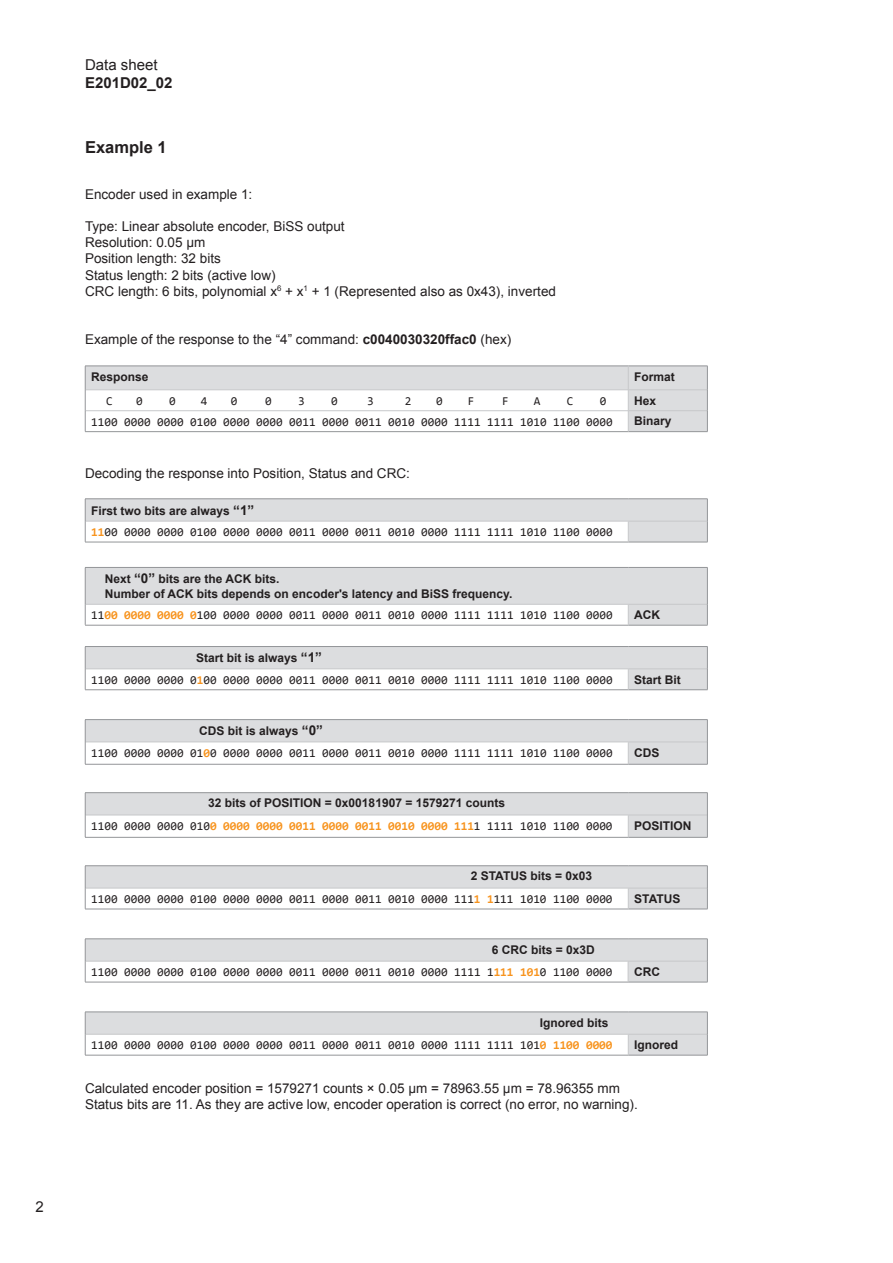
<style>
.page{position:relative;width:893px;height:1263px;background:#fff}
.page>*{position:absolute;margin:0;border:0;box-sizing:border-box;transform-origin:0 0}
.t1{font:700 16.5px "Arial";color:#231f20}
.t2{font:15px "Arial";color:#231f20}
.t3{font:700 15px "Arial";color:#231f20}
.t4{font:13.5px "Arial";color:#231f20}
.t5{font:12px "Consolas";color:#231f20}
.t6{font:700 12px "Arial";color:#231f20}
.s1{font-weight:700}
.s2{font-size:13.5px}
.s3{font-weight:700;color:#f7931d}
</style>
<div class="page">
<svg style="left:85px;top:366px;width:623px;height:66px"></svg>
<hr style="left:85px;top:625px;width:543px;height:1px;background:#939598">
<hr style="left:628px;top:625px;width:80px;height:1px;background:#939598">
<svg style="left:85px;top:567px;width:623px;height:58px"></svg>
<svg style="left:85px;top:646px;width:623px;height:44px"></svg>
<hr style="left:85px;top:719px;width:543px;height:1px;background:#939598">
<hr style="left:628px;top:719px;width:80px;height:1px;background:#939598">
<hr style="left:85px;top:764px;width:543px;height:1px;background:#939598">
<hr style="left:628px;top:764px;width:80px;height:1px;background:#939598">
<svg style="left:85px;top:720px;width:623px;height:44px"></svg>
<hr style="left:85px;top:792px;width:543px;height:1px;background:#939598">
<hr style="left:628px;top:792px;width:80px;height:1px;background:#939598">
<hr style="left:85px;top:837px;width:543px;height:1px;background:#939598">
<hr style="left:628px;top:837px;width:80px;height:1px;background:#939598">
<svg style="left:85px;top:793px;width:623px;height:44px"></svg>
<hr style="left:85px;top:865px;width:543px;height:1px;background:#939598">
<hr style="left:628px;top:865px;width:80px;height:1px;background:#939598">
<hr style="left:85px;top:909px;width:543px;height:1px;background:#939598">
<hr style="left:628px;top:909px;width:80px;height:1px;background:#939598">
<svg style="left:85px;top:866px;width:623px;height:43px"></svg>
<hr style="left:85px;top:938px;width:543px;height:1px;background:#939598">
<hr style="left:628px;top:938px;width:80px;height:1px;background:#939598">
<hr style="left:85px;top:982px;width:543px;height:1px;background:#939598">
<hr style="left:628px;top:982px;width:80px;height:1px;background:#939598">
<svg style="left:85px;top:939px;width:623px;height:43px"></svg>
<hr style="left:85px;top:1055px;width:543px;height:1px;background:#939598">
<hr style="left:628px;top:1055px;width:80px;height:1px;background:#939598">
<svg style="left:85px;top:1012px;width:623px;height:43px"></svg>
<hr style="left:85px;top:498px;width:543px;height:1px;background:#939598">
<hr style="left:628px;top:498px;width:80px;height:1px;background:#939598">
<hr style="left:85px;top:542px;width:543px;height:1px;background:#939598">
<hr style="left:628px;top:542px;width:80px;height:1px;background:#939598">
<svg style="left:85px;top:499px;width:623px;height:43px"></svg>
<p class="t2" style="left:35px;top:1196px;width:10px">2</p>
<p class="t2" style="left:85px;top:55px;width:74px">Data sheet</p>
<p class="t3" style="left:85px;top:73px;width:89px">E201D02_02</p>
<p class="t1" style="left:85px;top:137px;width:83px">Example 1</p>
<p class="t4" style="left:85px;top:185px;width:169px">Encoder used in example 1:</p>
<p class="t4" style="left:85px;top:217px;width:261px">Type: Linear absolute encoder, BiSS output</p>
<p class="t4" style="left:85px;top:234px;width:122px">Resolution: 0.05 µm</p>
<p class="t4" style="left:85px;top:250px;width:137px">Position length: 32 bits</p>
<p class="t4" style="left:85px;top:266px;width:192px">Status length: 2 bits (active low)</p>
<p class="t4" style="left:85px;top:282px;width:472px">CRC length: 6 bits, polynomial x<sup>6</sup> + x<sup>1</sup> + 1 (Represented also as 0x43), inverted</p>
<p class="t4" style="left:85px;top:331px;width:428px">Example of the response to the “4” command: <span class="s1">c0040030320ffac0</span> (hex)</p>
<p class="t6" style="left:91px;top:368px;width:59px">Response</p>
<p class="t6" style="left:634px;top:368px;width:42px">Format</p>
<p class="t5" style="left:106px;top:393px;width:8px">C</p>
<p class="t5" style="left:136px;top:393px;width:8px">0</p>
<p class="t5" style="left:169px;top:393px;width:8px">0</p>
<p class="t5" style="left:201px;top:393px;width:8px">4</p>
<p class="t5" style="left:231px;top:393px;width:8px">0</p>
<p class="t5" style="left:265px;top:393px;width:8px">0</p>
<p class="t5" style="left:298px;top:393px;width:8px">3</p>
<p class="t5" style="left:331px;top:393px;width:8px">0</p>
<p class="t5" style="left:367px;top:393px;width:8px">3</p>
<p class="t5" style="left:405px;top:393px;width:8px">2</p>
<p class="t5" style="left:436px;top:393px;width:8px">0</p>
<p class="t5" style="left:468px;top:393px;width:8px">F</p>
<p class="t5" style="left:502px;top:393px;width:8px">F</p>
<p class="t5" style="left:534px;top:393px;width:8px">A</p>
<p class="t5" style="left:567px;top:393px;width:8px">C</p>
<p class="t5" style="left:600px;top:393px;width:8px">0</p>
<p class="t6" style="left:634px;top:392px;width:24px">Hex</p>
<p class="t5" style="left:91px;top:413px;width:523px">1100 0000 0000 0100 0000 0000 0011 0000 0011 0010 0000 1111 1111 1010 1100 0000</p>
<p class="t6" style="left:634px;top:413px;width:39px">Binary</p>
<p class="t4" style="left:85px;top:464px;width:326px">Decoding the response into Position, Status and CRC:</p>
<p class="t6" style="left:91px;top:502px;width:165px">First two bits are always <span class="s2">“1”</span></p>
<p class="t5" style="left:91px;top:524px;width:523px"><span class="s3">11</span>00 0000 0000 0100 0000 0000 0011 0000 0011 0010 0000 1111 1111 1010 1100 0000</p>
<p class="t6" style="left:105px;top:571px;width:176px">Next <span class="s2">“0”</span> bits are the ACK bits.</p>
<p class="t6" style="left:105px;top:586px;width:409px">Number of ACK bits depends on encoder's latency and BiSS frequency.</p>
<p class="t5" style="left:91px;top:607px;width:523px">11<span class="s3">00 0000 0000 0</span>100 0000 0000 0011 0000 0011 0010 0000 1111 1111 1010 1100 0000</p>
<p class="t6" style="left:634px;top:607px;width:27px">ACK</p>
<p class="t6" style="left:196px;top:650px;width:127px">Start bit is always <span class="s2">“1”</span></p>
<p class="t5" style="left:91px;top:672px;width:523px">1100 0000 0000 0<span class="s3">1</span>00 0000 0000 0011 0000 0011 0010 0000 1111 1111 1010 1100 0000</p>
<p class="t6" style="left:634px;top:671px;width:48px">Start Bit</p>
<p class="t6" style="left:199px;top:723px;width:125px">CDS bit is always <span class="s2">“0”</span></p>
<p class="t5" style="left:91px;top:745px;width:523px">1100 0000 0000 01<span class="s3">0</span>0 0000 0000 0011 0000 0011 0010 0000 1111 1111 1010 1100 0000</p>
<p class="t6" style="left:634px;top:744px;width:27px">CDS</p>
<p class="t6" style="left:208px;top:795px;width:298px">32 bits of POSITION = 0x00181907 = 1579271 counts</p>
<p class="t5" style="left:91px;top:818px;width:523px">1100 0000 0000 010<span class="s3">0 0000 0000 0011 0000 0011 0010 0000 111</span>1 1111 1010 1100 0000</p>
<p class="t6" style="left:634px;top:817px;width:59px">POSITION</p>
<p class="t6" style="left:471px;top:868px;width:123px">2 STATUS bits = 0x03</p>
<p class="t5" style="left:91px;top:891px;width:523px">1100 0000 0000 0100 0000 0000 0011 0000 0011 0010 0000 111<span class="s3">1 1</span>111 1010 1100 0000</p>
<p class="t6" style="left:634px;top:890px;width:48px">STATUS</p>
<p class="t6" style="left:492px;top:941px;width:105px">6 CRC bits = 0x3D</p>
<p class="t5" style="left:91px;top:964px;width:523px">1100 0000 0000 0100 0000 0000 0011 0000 0011 0010 0000 1111 1<span class="s3">111 101</span>0 1100 0000</p>
<p class="t6" style="left:634px;top:964px;width:27px">CRC</p>
<p class="t6" style="left:540px;top:1014px;width:70px">Ignored bits</p>
<p class="t5" style="left:91px;top:1037px;width:523px">1100 0000 0000 0100 0000 0000 0011 0000 0011 0010 0000 1111 1111 101<span class="s3">0 1100 0000</span></p>
<p class="t6" style="left:634px;top:1037px;width:46px">Ignored</p>
<p class="t4" style="left:85px;top:1079px;width:536px">Calculated encoder position = 1579271 counts × 0.05 µm = 78963.55 µm = 78.96355 mm</p>
<p class="t4" style="left:85px;top:1095px;width:554px">Status bits are 11. As they are active low, encoder operation is correct (no error, no warning).</p>
</div>
